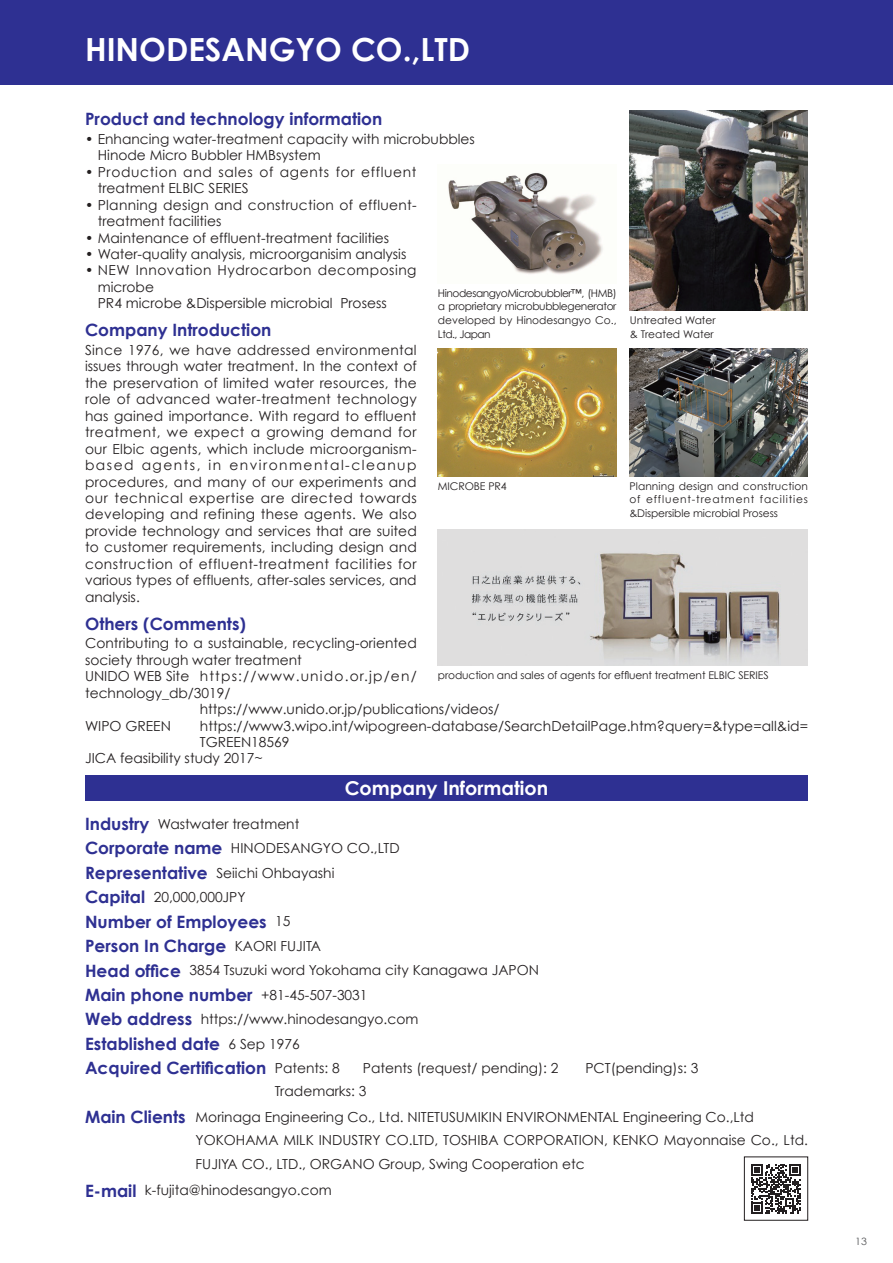
<style>
.page{position:relative;width:893px;height:1263px;background:#fff}
.page>*{position:absolute;margin:0;border:0;box-sizing:border-box;transform-origin:0 0}
.t1{font:700 31.95px "Century Gothic";color:#fff}
.t2{font:700 19.2px "Century Gothic";color:#fff}
.t3{font:700 16.95px/24.5px "Century Gothic";color:#2e3092}
.t4{font:13.8px/16.5px "Century Gothic";color:#231f20}
.t5{font:13.8px/16.5px "Century Gothic";letter-spacing:.02em;color:#231f20}
.t6{font:13.8px/16.5px "Century Gothic";letter-spacing:.05em;color:#231f20}
.t7{font:13.8px "Century Gothic";letter-spacing:.085em;color:#231f20}
.t8{font:10.65px/13.8px "Century Gothic";letter-spacing:-.01em;color:#231f20;text-align:justify}
.t9{font:10.05px "Century Gothic";color:#57585a;scale:1.05 1}
.s1{font-weight:700;font-size:16.95px;color:#2e3092}
.s2{font-weight:400;font-size:13.8px;color:#231f20}
</style>
<div class="page">
<div style="left:0;top:0;width:893px;height:85px;background:#2e3092"></div>
<svg style="left:751px;top:1164px;width:50px;height:50px"></svg>
<div style="left:744px;top:1157px;width:64px;height:63px;border:1px solid #231f20"></div>
<div style="left:85px;top:775px;width:723px;height:26px;background:#2e3092"></div>
<img style="left:448px;top:172px;width:155px;height:102px">
<img style="left:438px;top:349px;width:179px;height:127px">
<img style="left:629px;top:349px;width:179px;height:127px">
<img style="left:438px;top:529px;width:370px;height:136px">
<img style="left:629px;top:111px;width:179px;height:199px">
<h1 class="t1" style="left:85px;top:30px;width:387px">HINODESANGYO CO.,LTD</h1>
<p class="t3" style="left:85px;top:106px;width:299px">Product and technology information</p>
<p class="t4" style="left:98px;top:130px;width:379px;text-indent:-13px">• Enhancing water-treatment capacity with microbubbles<br>Hinode Micro Bubbler HMBsystem</p>
<p class="t6" style="left:98px;top:163px;width:320px;text-indent:-13px">• Production and sales of agents for effluent treatment ELBIC SERIES</p>
<p class="t5" style="left:98px;top:196px;width:320px;text-indent:-13px">• Planning design and construction of effluent&shy;treatment facilities</p>
<p class="t4" style="left:85px;top:229px;width:306px">• Maintenance of effluent-treatment facilities</p>
<p class="t4" style="left:85px;top:246px;width:323px">• Water-quality analysis, microorganisim analysis</p>
<p class="t4" style="left:98px;top:262px;width:320px;text-indent:-13px">• NEW Innovation Hydrocarbon decomposing microbe<br>PR4 microbe &amp;Dispersible microbial Prosess</p>
<p class="t3" style="left:85px;top:317px;width:188px">Company Introduction</p>
<p class="t4" style="left:85px;top:341px;width:333px;text-align:justify">Since 1976, we have addressed environmental issues through water treatment. In the context of the preservation of limited water resources, the role of advanced water-treatment technology has gained importance. With regard to effluent treatment, we expect a growing demand for our Elbic agents, which include microorganism&shy;based agents, in environmental-cleanup procedures, and many of our experiments and our technical expertise are directed towards developing and refining these agents. We also provide technology and services that are suited to customer requirements, including design and construction of effluent-treatment facilities for various types of effluents, after-sales services, and analysis.</p>
<p class="t3" style="left:85px;top:611px;width:162px">Others (Comments)</p>
<p class="t4" style="left:85px;top:635px;width:333px">Contributing to a sustainable, recycling-oriented</p>
<p class="t4" style="left:85px;top:651px;width:218px">society through water treatment</p>
<p class="t7" style="left:85px;top:668px;width:333px">UNIDO WEB Site https://www.unido.or.jp/en/</p>
<p class="t4" style="left:85px;top:684px;width:147px">technology_db/3019/</p>
<p class="t4" style="left:200px;top:701px;width:301px">https://www.unido.or.jp/publications/videos/</p>
<p class="t4" style="left:85px;top:717px;width:87px">WIPO GREEN</p>
<p class="t4" style="left:200px;top:717px;width:610px">https://www3.wipo.int/wipogreen-database/SearchDetailPage.htm?query=&amp;type=all&amp;id=</p>
<p class="t4" style="left:200px;top:733px;width:91px">TGREEN18569</p>
<p class="t4" style="left:85px;top:750px;width:179px">JICA feasibility study 2017~</p>
<p class="t8" style="left:438px;top:286px;width:180px">HinodesangyoMicrobubbler™, (HMB) a proprietary microbubblegenerator developed by Hinodesangyo Co., Ltd., Japan</p>
<p class="t8" style="left:630px;top:313px;width:87px">Untreated Water &amp; Treated Water</p>
<p class="t8" style="left:438px;top:479px;width:70px">MICROBE PR4</p>
<p class="t8" style="left:629px;top:479px;width:180px">Planning design and construction of effluent-treatment facilities &amp;Dispersible microbial Prosess</p>
<p class="t8" style="left:438px;top:668px;width:332px">production and sales of agents for effluent treatment ELBIC SERIES</p>
<h2 class="t2" style="left:345px;top:776px;width:205px">Company Information</h2>
<p class="t4" style="left:85px;top:811px;width:316px;line-height:24.5px"><span class="s1">Industry</span> Wastwater treatment<br><span class="s1">Corporate name</span> HINODESANGYO CO.,LTD<br><span class="s1">Representative</span> Seiichi Ohbayashi<br><span class="s1">Capital</span> 20,000,000JPY</p>
<p class="t3" style="left:85px;top:909px;width:237px">Number of Employees <span class="s2">15<br></span>Person In Charge <span class="s2">KAORI FUJITA</span></p>
<p class="t4" style="left:85px;top:962px;width:455px"><span class="s1">Head office</span> 3854 Tsuzuki word Yokohama city Kanagawa JAPON</p>
<p class="t3" style="left:85px;top:982px;width:284px">Main phone number <span class="s2">+81-45-507-3031</span></p>
<p class="t4" style="left:85px;top:1011px;width:335px"><span class="s1">Web address</span> https://www.hinodesangyo.com</p>
<p class="t3" style="left:85px;top:1031px;width:256px">Established date <span class="s2">6 Sep 1976<br></span>Acquired Certification <span class="s2">Patents: 8</span></p>
<p class="t4" style="left:363px;top:1060px;width:197px">Patents (request/ pending): 2</p>
<p class="t4" style="left:585px;top:1060px;width:114px">PCT(pending)s: 3</p>
<p class="t4" style="left:85px;top:1078px;width:670px;line-height:26.1px;text-indent:190px">Trademarks: 3<br><span class="s1">Main Clients</span> Morinaga Engineering Co., Ltd. NITETUSUMIKIN ENVIRONMENTAL Engineering Co.,Ltd</p>
<p class="t4" style="left:196px;top:1127px;width:614px;line-height:24.5px">YOKOHAMA MILK INDUSTRY CO.LTD, TOSHIBA CORPORATION, KENKO Mayonnaise Co., Ltd.<br>FUJIYA CO., LTD., ORGANO Group, Swing Cooperation etc</p>
<p class="t4" style="left:85px;top:1182px;width:248px"><span class="s1">E-mail</span> k-fujita@hinodesangyo.com</p>
<p class="t9" style="left:855px;top:1235px;width:13px">13</p>
</div>
